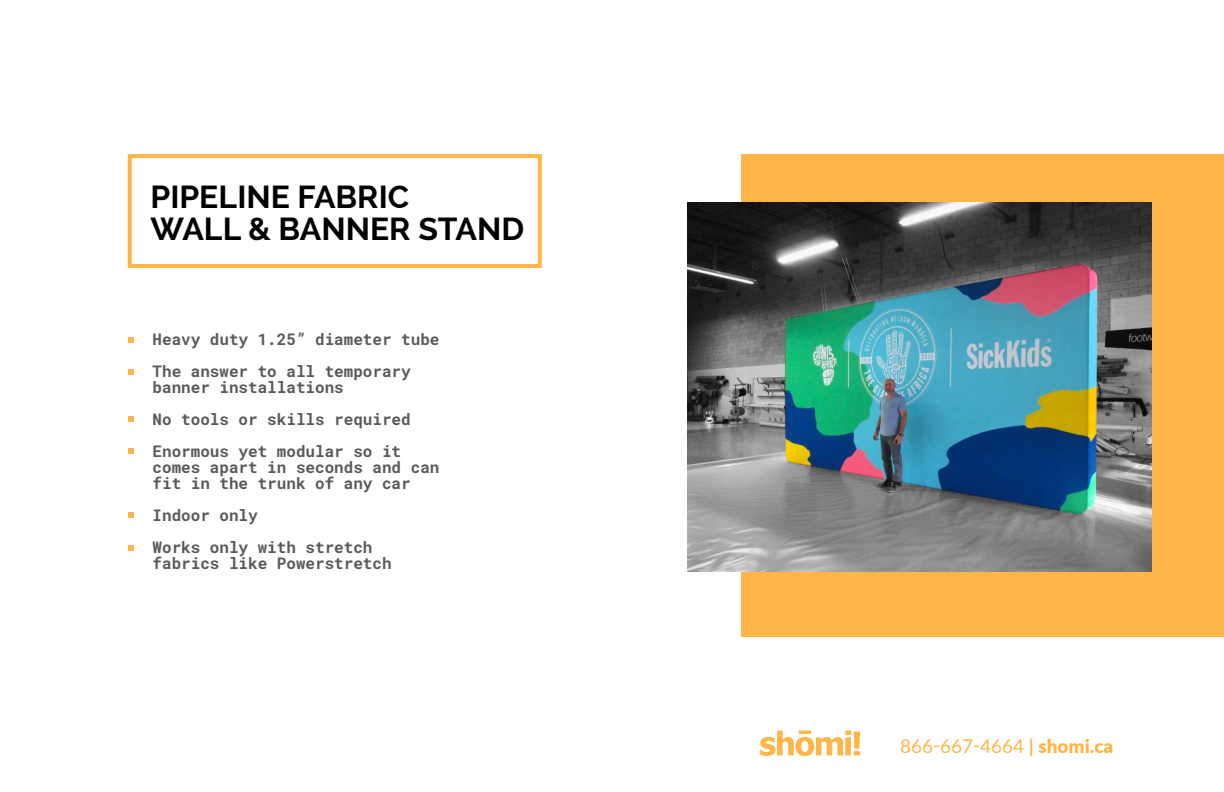
<style>
.page{position:relative;width:1224px;height:792px;background:#fff}
.page>*{position:absolute;margin:0;border:0;box-sizing:border-box;transform-origin:0 0}
.t1{font:700 31.9px/31.9px "Raleway";color:#000}
.t2{font:18.9px "Lato";color:#ffb548}
.t3{font:700 15.9px/31.9px "Roboto Mono";color:#58595b}
.s1{font-weight:700}
.s2{font-weight:900}
</style>
<div class="page">
<svg style="left:760px;top:731px;width:100px;height:25px"></svg>
<div style="left:742px;top:154px;width:482px;height:483px;background:#ffb548"></div>
<img style="left:687px;top:202px;width:465px;height:370px">
<div style="left:128px;top:154px;width:414px;height:114px;border:4px solid #ffb548"></div>
<svg style="left:128px;top:337px;width:6px;height:6px"></svg>
<svg style="left:128px;top:369px;width:6px;height:6px"></svg>
<svg style="left:128px;top:416px;width:6px;height:6px"></svg>
<svg style="left:128px;top:448px;width:6px;height:6px"></svg>
<svg style="left:128px;top:512px;width:6px;height:6px"></svg>
<svg style="left:128px;top:545px;width:6px;height:6px"></svg>
<h1 class="t1" style="left:151px;top:181px;width:375px">PIPELINE FABRIC<br>WALL &amp; BANNER STAND</h1>
<p class="t3" style="left:153px;top:323px;width:288px">Heavy duty 1.25” diameter tube<br>The answer to all temporary</p>
<p class="t3" style="left:153px;top:371px;width:260px">banner installations<br>No tools or skills required<br>Enormous yet modular so it</p>
<p class="t3" style="left:153px;top:459px;width:288px;line-height:15.9px">comes apart in seconds and can fit in the trunk of any car</p>
<p class="t3" style="left:153px;top:498px;width:221px">Indoor only<br>Works only with stretch</p>
<p class="t3" style="left:153px;top:546px;width:241px">fabrics like Powerstretch</p>
<p class="t2" style="left:900px;top:733px;width:215px">866-667-4664 <span class="s1">|</span> <span class="s2">shomi.ca</span></p>
</div>
